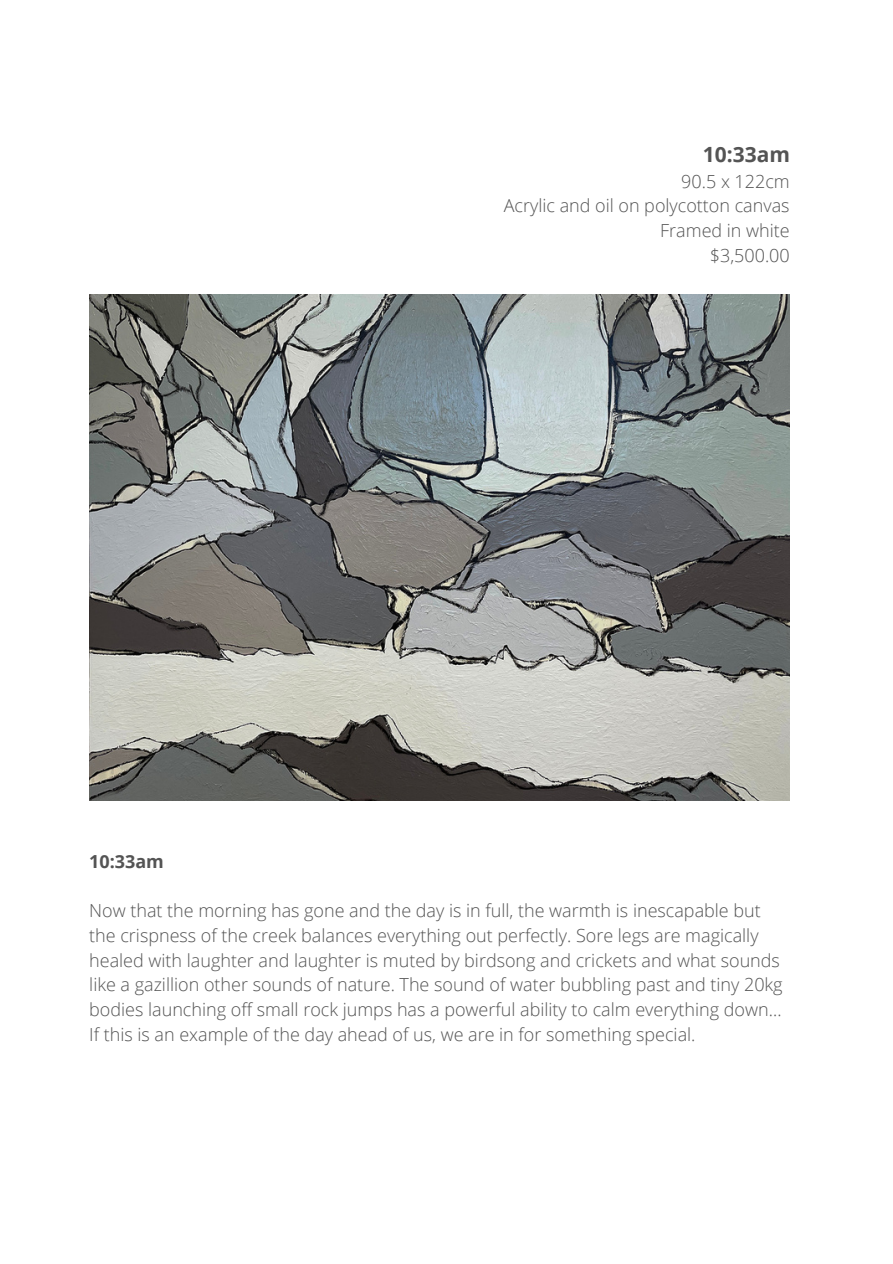
<style>
.page{position:relative;width:893px;height:1264px;background:#fff}
.page>*{position:absolute;margin:0;border:0;box-sizing:border-box;transform-origin:0 0}
.t1{font:700 21px "Open Sans";color:#545454}
.t2{font:300 18px/24.8px "Open Sans";color:#545454;text-align:right}
.t3{font:700 18px "Open Sans";color:#545454}
</style>
<div class="page">
<img style="left:89px;top:294px;width:701px;height:506px">
<p class="t1" style="left:702px;top:139px;width:89px">10:33am</p>
<p class="t2" style="left:503px;top:168px;width:287px">90.5 x 122cm<br>Acrylic and oil on polycotton canvas<br>Framed in white<br>$3,500.00</p>
<p class="t3" style="left:89px;top:848px;width:76px">10:33am</p>
<p class="t2" style="left:89px;top:897px;width:695px;text-align:left">Now that the morning has gone and the day is in full, the warmth is inescapable but the crispness of the creek balances everything out perfectly. Sore legs are magically healed with laughter and laughter is muted by birdsong and crickets and what sounds like a gazillion other sounds of nature. The sound of water bubbling past and tiny 20kg bodies launching off small rock jumps has a powerful ability to calm everything down… If this is an example of the day ahead of us, we are in for something special.</p>
</div>
